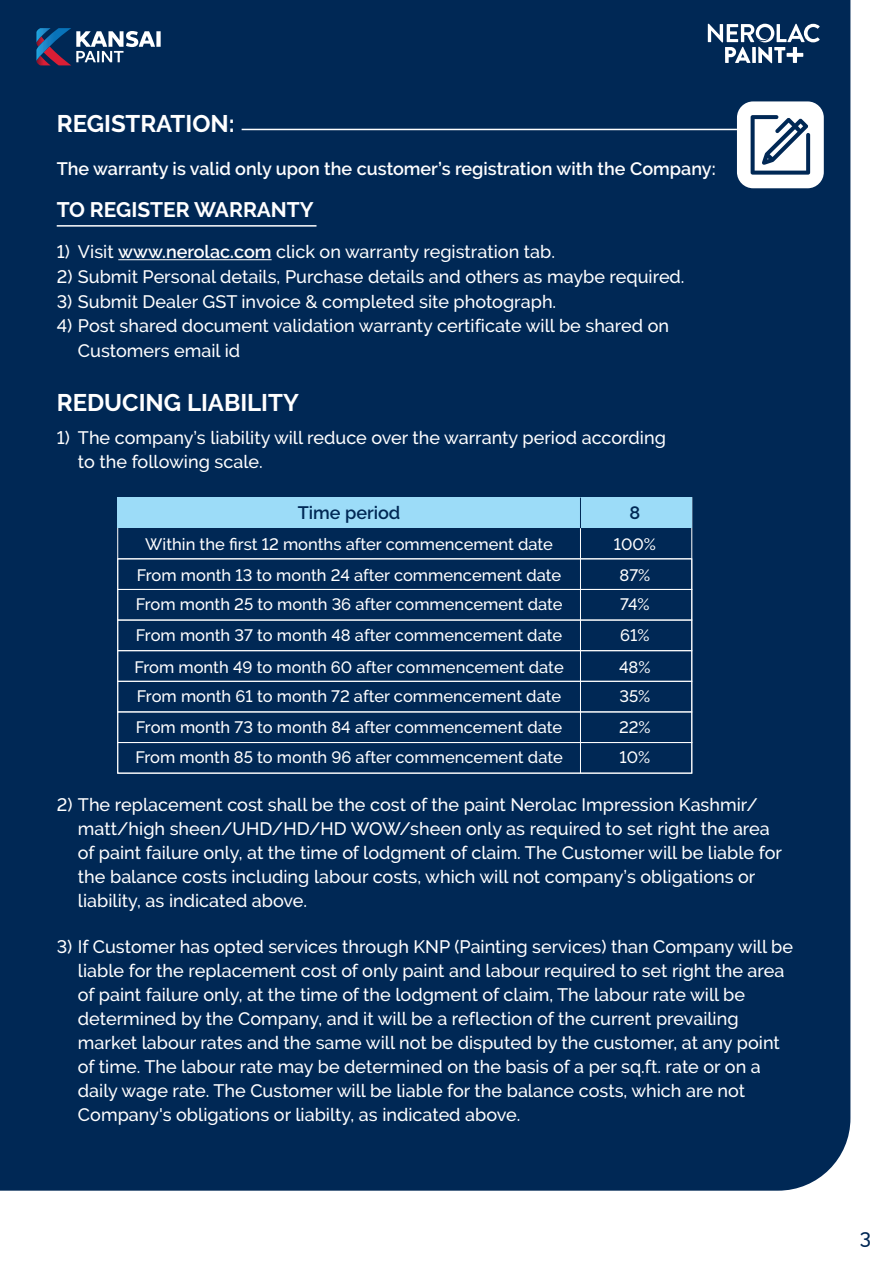
<style>
.page{position:relative;width:893px;height:1263px;background:#fff}
.page>*{position:absolute;margin:0;border:0;box-sizing:border-box;transform-origin:0 0}
.t1{font:700 24px "Raleway";color:#fff}
.t2{font:700 21px "Raleway";color:#fff}
.t3{font:500 20.7px "Raleway";color:#002855}
.t4{font:500 18px/24px "Raleway";color:#fff}
.t5{font:600 18px "Raleway";color:#fff}
.t6{font:600 18px "Raleway";color:#002855}
.t7{font:500 16.5px/31.3px "Raleway";color:#fff}
.s1{font-weight:600}
</style>
<div class="page">
<div style="left:0;top:0;width:850px;height:1191px;background:#002855"></div>
<svg style="left:708px;top:24px;width:112px;height:39px"></svg>
<svg style="left:36px;top:28px;width:125px;height:37px"></svg>
<div style="left:737px;top:101px;width:87px;height:87px;background:#fff;border-radius:16px"></div>
<svg style="left:751px;top:115px;width:59px;height:60px"></svg>
<hr style="left:242px;top:129px;width:495px;height:1px;background:#fff">
<hr style="left:118px;top:259px;width:154px;height:1px;background:#fff">
<hr style="left:57px;top:225px;width:259px;height:2px;background:#fff">
<div style="left:117px;top:558px;width:575px;height:32px;border:1px solid #fff"></div>
<div style="left:117px;top:589px;width:575px;height:31px;border:1px solid #fff"></div>
<div style="left:117px;top:620px;width:575px;height:31px;border:1px solid #fff"></div>
<div style="left:117px;top:650px;width:575px;height:32px;border:1px solid #fff"></div>
<div style="left:117px;top:681px;width:575px;height:31px;border:1px solid #fff"></div>
<hr style="left:580px;top:498px;width:1px;height:275px;background:#fff">
<div style="left:118px;top:498px;width:574px;height:30px;background:#9cdcf8"></div>
<div style="left:117px;top:742px;width:575px;height:31px;border:1px solid #fff"></div>
<hr style="left:580px;top:498px;width:1px;height:30px;background:#002855">
<h1 class="t1" style="left:57px;top:110px;width:179px">REGISTRATION:</h1>
<p class="t5" style="left:57px;top:158px;width:660px">The warranty is valid only upon the customer’s registration with the Company:</p>
<p class="t2" style="left:57px;top:197px;width:259px">TO REGISTER WARRANTY</p>
<p class="t4" style="left:57px;top:240px;width:500px">1) Visit <span class="s1">www.nerolac.com</span> click on warranty registration tab.</p>
<p class="t4" style="left:57px;top:265px;width:629px">2) Submit Personal details, Purchase details and others as maybe required.</p>
<p class="t4" style="left:57px;top:289px;width:501px">3) Submit Dealer GST invoice &amp; completed site photograph.</p>
<p class="t4" style="left:78px;top:313px;width:593px;line-height:24.6px;text-indent:-21px">4) Post shared document validation warranty certificate will be shared on<br>Customers email id</p>
<h1 class="t1" style="left:57px;top:389px;width:244px">REDUCING LIABILITY</h1>
<p class="t4" style="left:78px;top:425px;width:589px;line-height:24.6px;text-indent:-21px">1) The company’s liability will reduce over the warranty period according to the following scale.</p>
<p class="t6" style="left:298px;top:502px;width:104px">Time period</p>
<p class="t6" style="left:629px;top:502px;width:12px">8</p>
<p class="t7" style="left:145px;top:528px;width:409px">Within the first 12 months after commencement date</p>
<p class="t7" style="left:614px;top:528px;width:44px;text-align:center">100%<br>87%</p>
<p class="t7" style="left:136px;top:561px;width:428px;line-height:29.2px">From month 13 to month 24 after commencement date<br>From month 25 to month 36 after commencement date</p>
<p class="t7" style="left:134px;top:620px;width:431px">From month 37 to month 48 after commencement date<br>From month 49 to month 60 after commencement date</p>
<p class="t7" style="left:136px;top:681px;width:428px;line-height:30.6px">From month 61 to month 72 after commencement date<br>From month 73 to month 84 after commencement date</p>
<p class="t7" style="left:620px;top:589px;width:31px">74%</p>
<p class="t7" style="left:620px;top:620px;width:31px">61%</p>
<p class="t7" style="left:619px;top:652px;width:33px;line-height:29.7px">48%<br>35%</p>
<p class="t7" style="left:619px;top:711px;width:33px">22%</p>
<p class="t7" style="left:135px;top:742px;width:429px">From month 85 to month 96 after commencement date</p>
<p class="t7" style="left:619px;top:742px;width:32px">10%</p>
<p class="t4" style="left:78px;top:793px;width:705px;text-indent:-21px">2) The replacement cost shall be the cost of the paint Nerolac Impression Kashmir/ matt/high sheen/UHD/HD/HD WOW/sheen only as required to set right the area of paint failure only, at the time of lodgment of claim. The Customer will be liable for the balance costs including labour costs, which will not company’s obligations or liability, as indicated above.</p>
<p class="t4" style="left:78px;top:934px;width:716px;text-indent:-21px">3) If Customer has opted services through KNP (Painting services) than Company will be liable for the replacement cost of only paint and labour required to set right the area of paint failure only, at the time of the lodgment of claim, The labour rate will be determined by the Company, and it will be a reflection of the current prevailing market labour rates and the same will not be disputed by the customer, at any point of time. The labour rate may be determined on the basis of a per sq.ft. rate or on a daily wage rate. The Customer will be liable for the balance costs, which are not Company's obligations or liabilty, as indicated above.</p>
<p class="t3" style="left:860px;top:1225px;width:13px">3</p>
</div>
